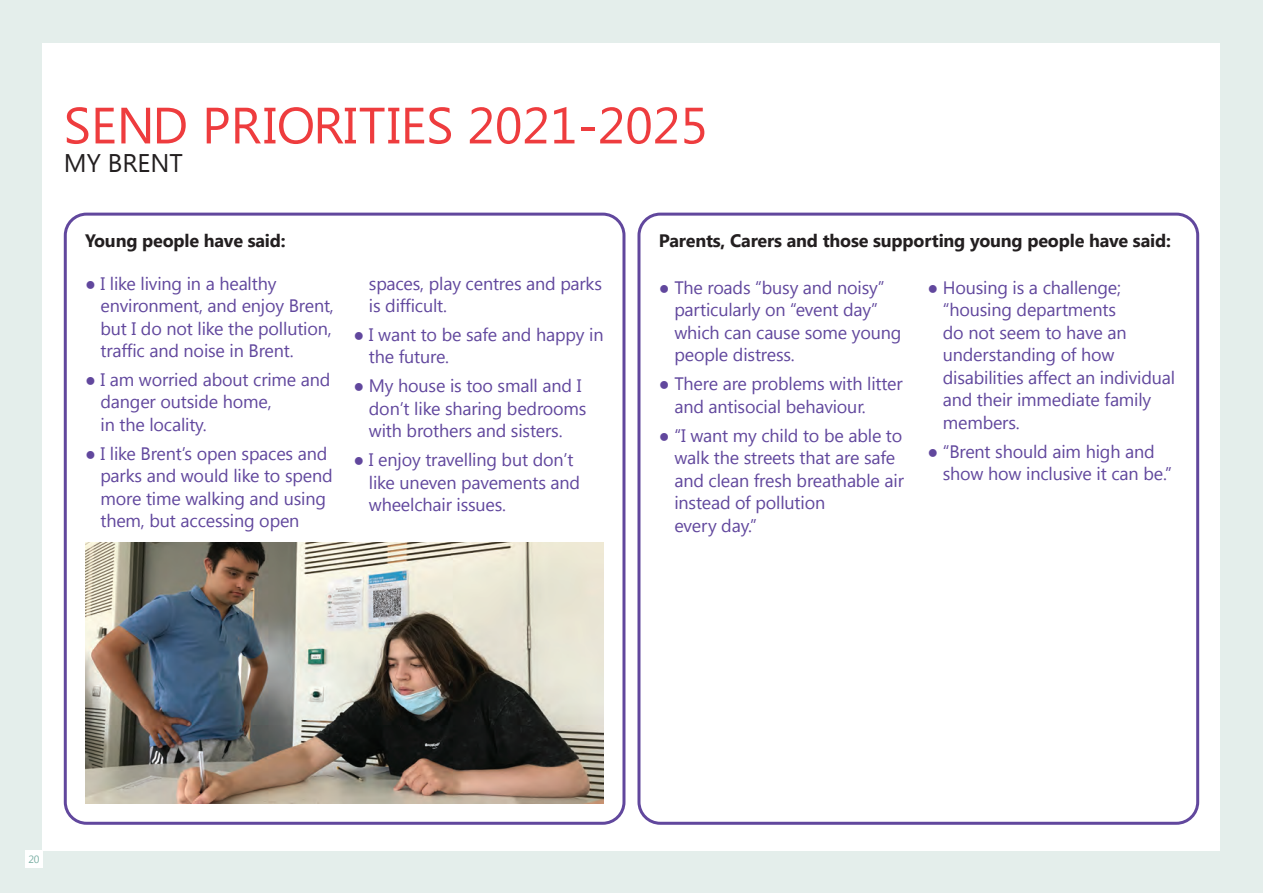
<style>
.page{position:relative;width:1263px;height:893px;background:#e4eeeb}
.page>*{position:absolute;margin:0;border:0;box-sizing:border-box;transform-origin:0 0}
.Chapter_heading{font:51px "Segoe UI";color:#ee3c3e}
.Chapter_2_heading{font:25.5px "Segoe UI";color:#231f20}
.My_Brent_bullet_poin{font:18px/22.5px "Segoe UI";letter-spacing:-.01em;color:#61479d}
.Paragraph_headline{font:700 18px "Segoe UI";letter-spacing:-.01em;color:#231f20}
.t1{font:10.5px "Segoe UI";color:#7aafa4}
</style>
<div class="page">
<div style="left:43px;top:43px;width:1177px;height:807px;background:#fff"></div>
<div style="left:26px;top:850px;width:17px;height:17px;background:#fff"></div>
<div style="left:64px;top:213px;width:561px;height:612px;border:3px solid #61479d;border-radius:21px"></div>
<div style="left:637px;top:213px;width:562px;height:612px;border:3px solid #61479d;border-radius:21px"></div>
<img style="left:85px;top:542px;width:519px;height:262px">
<p class="Chapter_heading" style="left:64px;top:90px;width:645px">SEND PRIORITIES 2021-2025</p>
<p class="Chapter_2_heading" style="left:64px;top:145px;width:121px">MY BRENT</p>
<p class="Paragraph_headline" style="left:85px;top:226px;width:202px">Young people have said:</p>
<p class="Paragraph_headline" style="left:659px;top:226px;width:513px">Parents, Carers and those supporting young people have said:</p>
<p class="My_Brent_bullet_poin" style="left:100px;top:271px;width:235px;text-indent:-15px">● I like living in a healthy environment, and enjoy Brent, but I do not like the pollution, traffic and noise in Brent.</p>
<p class="My_Brent_bullet_poin" style="left:100px;top:367px;width:232px;text-indent:-15px">● I am worried about crime and danger outside home,<br>in the locality.</p>
<p class="My_Brent_bullet_poin" style="left:100px;top:441px;width:234px;text-indent:-15px">● I like Brent’s open spaces and parks and would like to spend more time walking and using them, but accessing open</p>
<p class="My_Brent_bullet_poin" style="left:369px;top:271px;width:235px">spaces, play centres and parks is difficult.</p>
<p class="My_Brent_bullet_poin" style="left:369px;top:322px;width:236px;text-indent:-15px">● I want to be safe and happy in the future.</p>
<p class="My_Brent_bullet_poin" style="left:369px;top:374px;width:219px;text-indent:-15px">● My house is too small and I don’t like sharing bedrooms with brothers and sisters.</p>
<p class="My_Brent_bullet_poin" style="left:369px;top:448px;width:213px;text-indent:-15px">● I enjoy travelling but don’t like uneven pavements and wheelchair issues.</p>
<p class="My_Brent_bullet_poin" style="left:674px;top:275px;width:228px;text-indent:-15px">● The roads “busy and noisy” particularly on “event day” which can cause some young people distress.</p>
<p class="My_Brent_bullet_poin" style="left:674px;top:372px;width:230px;text-indent:-15px">● There are problems with litter and antisocial behaviour.</p>
<p class="My_Brent_bullet_poin" style="left:674px;top:423px;width:231px;text-indent:-15px">● “I want my child to be able to walk the streets that are safe and clean fresh breathable air instead of pollution<br>every day.”</p>
<p class="My_Brent_bullet_poin" style="left:943px;top:275px;width:234px;text-indent:-15px">● Housing is a challenge; “housing departments<br>do not seem to have an understanding of how disabilities affect an individual and their immediate family members.</p>
<p class="My_Brent_bullet_poin" style="left:943px;top:439px;width:230px;text-indent:-15px">● “Brent should aim high and show how inclusive it can be.”</p>
<p class="t1" style="left:28px;top:852px;width:13px">20</p>
</div>
